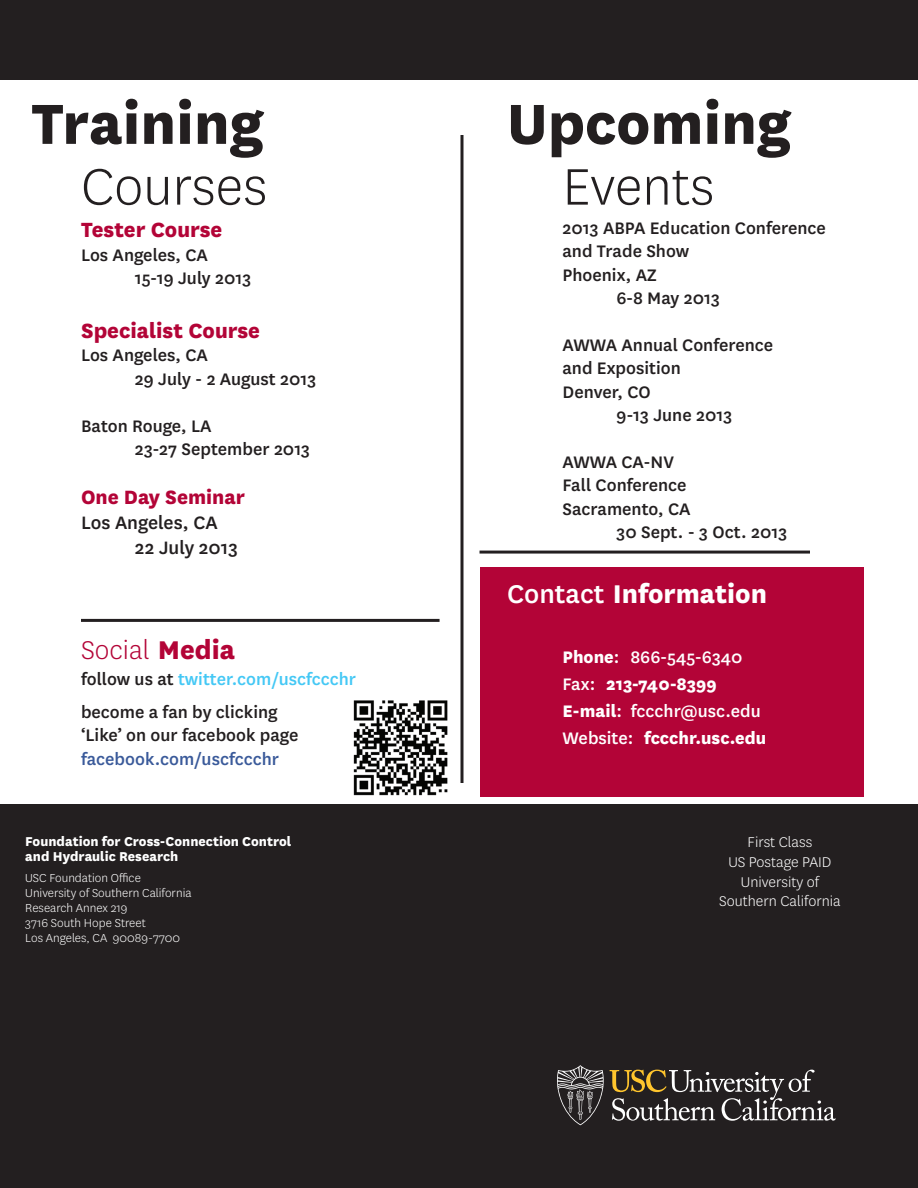
<style>
.page{position:relative;width:918px;height:1188px;background:#fff}
.page>*{position:absolute;margin:0;border:0;box-sizing:border-box;transform-origin:0 0}
.t1{font:800 66px "National";color:#231f20}
.t2{font:300 60px "National";color:#231f20}
.t3{font:800 30px "National";color:#fff}
.t4{font:300 30px "National";color:#b30437}
.t5{font:800 24px "National";color:#b30437}
.t6{font:800 22.5px "National";color:#b30437}
.t7{font:500 21px "National";color:#231f20}
.t8{font:500 19.5px "National";color:#231f20}
.t9{font:500 19.5px "National";color:#fff}
.t10{font:800 19.5px "National";color:#fff}
.t11{font:500 19.5px "National";color:#44c8f5}
.t12{font:500 19.5px "National";color:#3a5a9a}
.t13{font:300 16.5px "National";color:#fff}
.t14{font:800 15px "National";color:#fff}
.t15{font:300 13.5px "National";color:#fff}
.s1{font-weight:800}
.s2{color:#231f20}
.s3{font-weight:500}
</style>
<div class="page">
<div style="left:0;top:804px;width:918px;height:384px;background:#231f20"></div>
<svg style="left:460px;top:135px;width:4px;height:648px;background:#595657"></svg>
<hr style="left:480px;top:551px;width:330px;height:3px;background:#231f20">
<div style="left:481px;top:567px;width:383px;height:229px;background:#b30437"></div>
<img style="left:353px;top:700px;width:95px;height:96px">
<svg style="left:557px;top:1065px;width:47px;height:60px"></svg>
<svg style="left:610px;top:1070px;width:226px;height:51px"></svg>
<div style="left:0;top:0;width:918px;height:80px;background:#231f20"></div>
<hr style="left:81px;top:619px;width:359px;height:3px;background:#231f20">
<p class="t1" style="left:32px;top:76px;width:233px">Training</p>
<p class="t2" style="left:81px;top:149px;width:188px">Courses</p>
<p class="t5" style="left:81px;top:213px;width:143px">Tester Course</p>
<p class="t8" style="left:81px;top:241px;width:128px">Los Angeles, CA</p>
<p class="t8" style="left:135px;top:265px;width:118px">15-19 July 2013</p>
<p class="t5" style="left:81px;top:313px;width:181px">Specialist Course</p>
<p class="t8" style="left:81px;top:342px;width:128px">Los Angeles, CA</p>
<p class="t8" style="left:135px;top:366px;width:183px">29 July - 2 August 2013</p>
<p class="t8" style="left:81px;top:412px;width:132px">Baton Rouge, LA</p>
<p class="t8" style="left:135px;top:436px;width:177px">23-27 September 2013</p>
<p class="t6" style="left:81px;top:480px;width:166px">One Day Seminar</p>
<p class="t7" style="left:81px;top:508px;width:138px">Los Angeles, CA</p>
<p class="t7" style="left:135px;top:533px;width:104px">22 July 2013</p>
<p class="t4" style="left:81px;top:631px;width:156px">Social <span class="s1">Media</span></p>
<p class="t11" style="left:81px;top:666px;width:277px"><span class="s2">follow us at</span> twitter.com/uscfccchr</p>
<p class="t8" style="left:81px;top:699px;width:198px">become a fan by clicking</p>
<p class="t8" style="left:81px;top:722px;width:219px">‘Like’ on our facebook page</p>
<p class="t12" style="left:81px;top:746px;width:200px">facebook.com/uscfccchr</p>
<p class="t14" style="left:25px;top:831px;width:267px">Foundation for Cross-Connection Control</p>
<p class="t14" style="left:25px;top:846px;width:155px">and Hydraulic Research</p>
<p class="t15" style="left:25px;top:869px;width:117px">USC Foundation Office</p>
<p class="t15" style="left:25px;top:884px;width:168px">University of Southern California</p>
<p class="t15" style="left:25px;top:899px;width:104px">Research Annex 219</p>
<p class="t15" style="left:25px;top:914px;width:122px">3716 South Hope Street</p>
<p class="t15" style="left:25px;top:929px;width:156px">Los Angeles, CA 90089-7700</p>
<p class="t1" style="left:507px;top:76px;width:285px">Upcoming</p>
<p class="t2" style="left:562px;top:149px;width:153px">Events</p>
<p class="t8" style="left:562px;top:215px;width:265px">2013 ABPA Education Conference</p>
<p class="t8" style="left:562px;top:238px;width:128px">and Trade Show</p>
<p class="t8" style="left:562px;top:261px;width:96px">Phoenix, AZ</p>
<p class="t8" style="left:616px;top:285px;width:105px">6-8 May 2013</p>
<p class="t8" style="left:562px;top:332px;width:212px">AWWA Annual Conference</p>
<p class="t8" style="left:562px;top:355px;width:120px">and Exposition</p>
<p class="t8" style="left:562px;top:378px;width:90px">Denver, CO</p>
<p class="t8" style="left:616px;top:402px;width:117px">9-13 June 2013</p>
<p class="t8" style="left:562px;top:449px;width:113px">AWWA CA-NV</p>
<p class="t8" style="left:562px;top:472px;width:126px">Fall Conference</p>
<p class="t8" style="left:562px;top:495px;width:130px">Sacramento, CA</p>
<p class="t8" style="left:616px;top:519px;width:172px">30 Sept. - 3 Oct. 2013</p>
<p class="t3" style="left:507px;top:573px;width:262px"><span class="s3">Contact</span> Information</p>
<p class="t9" style="left:562px;top:643px;width:182px"><span class="s1">Phone</span>: 866-545-6340</p>
<p class="t10" style="left:562px;top:670px;width:156px"><span class="s3">Fax:</span> 213-740-8399</p>
<p class="t9" style="left:562px;top:697px;width:200px"><span class="s1">E-mail</span>: fccchr@usc.edu</p>
<p class="t10" style="left:562px;top:724px;width:205px"><span class="s3">Website:</span> fccchr.usc.edu</p>
<p class="t13" style="left:748px;top:832px;width:66px">First Class</p>
<p class="t13" style="left:728px;top:852px;width:105px">US Postage PAID</p>
<p class="t13" style="left:741px;top:871px;width:80px">University of</p>
<p class="t13" style="left:719px;top:891px;width:123px">Southern California</p>
</div>
